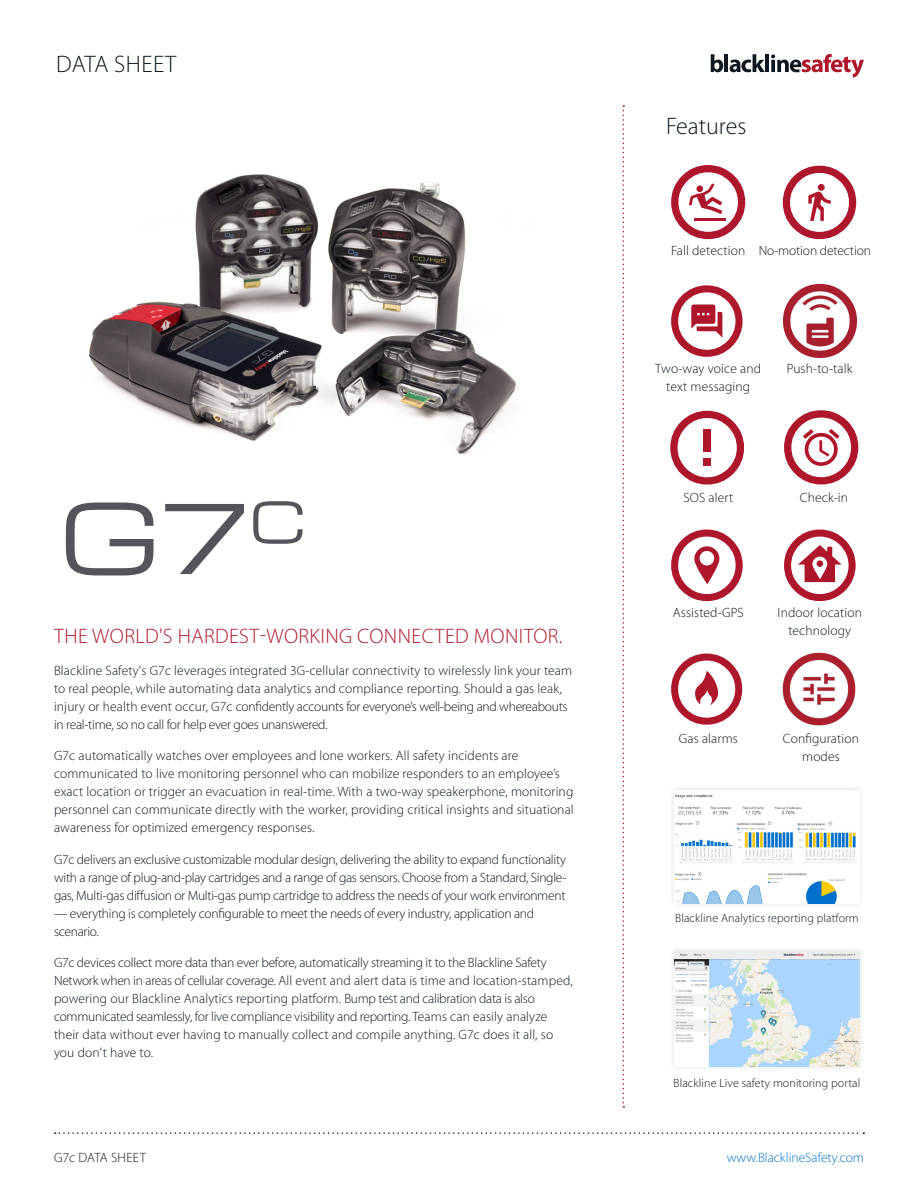
<style>
.page{position:relative;width:918px;height:1188px;background:#fff}
.page>*{position:absolute;margin:0;border:0;box-sizing:border-box;transform-origin:0 0}
.t1{font:93.45px "Michroma";color:#54555a}
.TITLE_-_LIGHT_16_19{font:300 24px "Myriad Pro";letter-spacing:.02em;color:#0d1720}
.HEADING_2_-_LIGHT_16{font:300 24px "Myriad Pro";color:#0d1720}
.HEADING_-_LIGHT_18_2{font:300 21px "Myriad Pro";letter-spacing:.02em;color:#ae172b}
.BODY_COPY_-_LIGHT_9{font:300 13.5px/18px "Myriad Pro";letter-spacing:.01em;color:#0d1720;text-align:center}
.BODY_COPY_-_LIGHT_9-2{font:300 13.5px/18px "Myriad Pro";letter-spacing:-.02em;color:#0d1720}
.t2{font:300 13.5px "Myriad Pro";color:#0073ce}
.BODY_COPY_-_LIGHT_9-3{font:300 13.5px "Myriad Pro";letter-spacing:-.01em;color:#0d1720}
.BODY_COPY_-_LIGHT_9-4{font:300 12px "Myriad Pro";letter-spacing:.01em;color:#0d1720}
</style>
<div class="page">
<svg style="left:55px;top:1132px;width:809px;height:2px"></svg>
<svg style="left:711px;top:54px;width:12px;height:18px"></svg>
<hr style="left:724px;top:54px;width:4px;height:18px;background:#0d1720">
<svg style="left:730px;top:54px;width:35px;height:18px"></svg>
<hr style="left:765px;top:54px;width:4px;height:18px;background:#0d1720">
<svg style="left:771px;top:54px;width:93px;height:24px"></svg>
<img style="left:89px;top:174px;width:427px;height:281px">
<svg style="left:671px;top:165px;width:74px;height:74px"></svg>
<hr style="left:694px;top:218px;width:31px;height:3px;background:#ae172b">
<svg style="left:670px;top:411px;width:74px;height:74px"></svg>
<div style="left:704px;top:429px;width:7px;height:22px;background:#ae172b"></div>
<div style="left:704px;top:459px;width:7px;height:7px;background:#ae172b"></div>
<svg style="left:783px;top:166px;width:73px;height:73px"></svg>
<svg style="left:784px;top:410px;width:74px;height:75px"></svg>
<svg style="left:671px;top:285px;width:72px;height:72px"></svg>
<img style="left:783px;top:285px;width:73px;height:73px">
<svg style="left:671px;top:530px;width:72px;height:71px"></svg>
<svg style="left:784px;top:530px;width:72px;height:71px"></svg>
<svg style="left:671px;top:654px;width:71px;height:71px"></svg>
<img style="left:783px;top:653px;width:73px;height:72px">
<svg style="left:623px;top:105px;width:1px;height:1003px"></svg>
<div style="left:668px;top:784px;width:197px;height:125px;background:#231f20;opacity:.15"></div>
<img style="left:675px;top:794px;width:181px;height:109px">
<div style="left:668px;top:946px;width:197px;height:127px;background:#231f20;opacity:.15"></div>
<img style="left:674px;top:952px;width:185px;height:114px">
<p class="TITLE_-_LIGHT_16_19" style="left:56px;top:51px;width:122px">DATA SHEET</p>
<p class="t1" style="left:60px;top:487px;width:248px">G7<sup>C</sup></p>
<p class="HEADING_-_LIGHT_18_2" style="left:54px;top:625px;width:510px">THE WORLD'S HARDEST-WORKING CONNECTED MONITOR.</p>
<p class="BODY_COPY_-_LIGHT_9" style="left:54px;top:662px;width:520px;text-align:left">Blackline Safety's G7c leverages integrated 3G-cellular connectivity to wirelessly link your team to real people, while automating data analytics and compliance reporting. Should a gas leak, injury or health event occur, G7c confidently accounts for everyone’s well-being and whereabouts in real-time, so no call for help ever goes unanswered.</p>
<p class="BODY_COPY_-_LIGHT_9" style="left:54px;top:747px;width:521px;text-align:left">G7c automatically watches over employees and lone workers. All safety incidents are communicated to live monitoring personnel who can mobilize responders to an employee’s exact location or trigger an evacuation in real-time. With a two-way speakerphone, monitoring personnel can communicate directly with the worker, providing critical insights and situational awareness for optimized emergency responses.</p>
<p class="BODY_COPY_-_LIGHT_9" style="left:54px;top:851px;width:514px;text-align:justify">G7c delivers an exclusive customizable modular design, delivering the ability to expand functionality with a range of plug-and-play cartridges and a range of gas sensors. Choose from a Standard, Single&shy;gas, Multi-gas diffusion or Multi-gas pump cartridge to address the needs of your work environment</p>
<p class="BODY_COPY_-_LIGHT_9-2" style="left:54px;top:905px;width:482px">— everything is completely configurable to meet the needs of every industry, application and scenario.</p>
<p class="BODY_COPY_-_LIGHT_9-2" style="left:54px;top:954px;width:520px">G7c devices collect more data than ever before, automatically streaming it to the Blackline Safety Network when in areas of cellular coverage. All event and alert data is time and location-stamped, powering our Blackline Analytics reporting platform. Bump test and calibration data is also communicated seamlessly, for live compliance visibility and reporting. Teams can easily analyze their data without ever having to manually collect and compile anything. G7c does it all, so you don't have to.</p>
<p class="HEADING_2_-_LIGHT_16" style="left:666px;top:113px;width:82px">Features</p>
<p class="BODY_COPY_-_LIGHT_9" style="left:671px;top:242px;width:76px">Fall detection</p>
<p class="BODY_COPY_-_LIGHT_9-3" style="left:759px;top:244px;width:114px">No-motion detection</p>
<p class="BODY_COPY_-_LIGHT_9" style="left:655px;top:360px;width:107px">Two-way voice and text messaging</p>
<p class="BODY_COPY_-_LIGHT_9" style="left:787px;top:360px;width:67px">Push-to-talk</p>
<p class="BODY_COPY_-_LIGHT_9" style="left:684px;top:489px;width:51px">SOS alert</p>
<p class="BODY_COPY_-_LIGHT_9" style="left:800px;top:489px;width:50px">Check-in</p>
<p class="BODY_COPY_-_LIGHT_9" style="left:673px;top:604px;width:72px">Assisted-GPS</p>
<p class="BODY_COPY_-_LIGHT_9" style="left:778px;top:604px;width:86px">Indoor location technology</p>
<p class="BODY_COPY_-_LIGHT_9" style="left:679px;top:729px;width:61px">Gas alarms</p>
<p class="BODY_COPY_-_LIGHT_9" style="left:783px;top:729px;width:78px">Configuration modes</p>
<p class="BODY_COPY_-_LIGHT_9-4" style="left:675px;top:912px;width:185px">Blackline Analytics reporting platform</p>
<p class="BODY_COPY_-_LIGHT_9-4" style="left:674px;top:1076px;width:188px">Blackline Live safety monitoring portal</p>
<p class="BODY_COPY_-_LIGHT_9" style="left:54px;top:1149px;width:93px">G7c DATA SHEET</p>
<p class="t2" style="left:727px;top:1150px;width:139px">www.BlacklineSafety.com</p>
</div>
